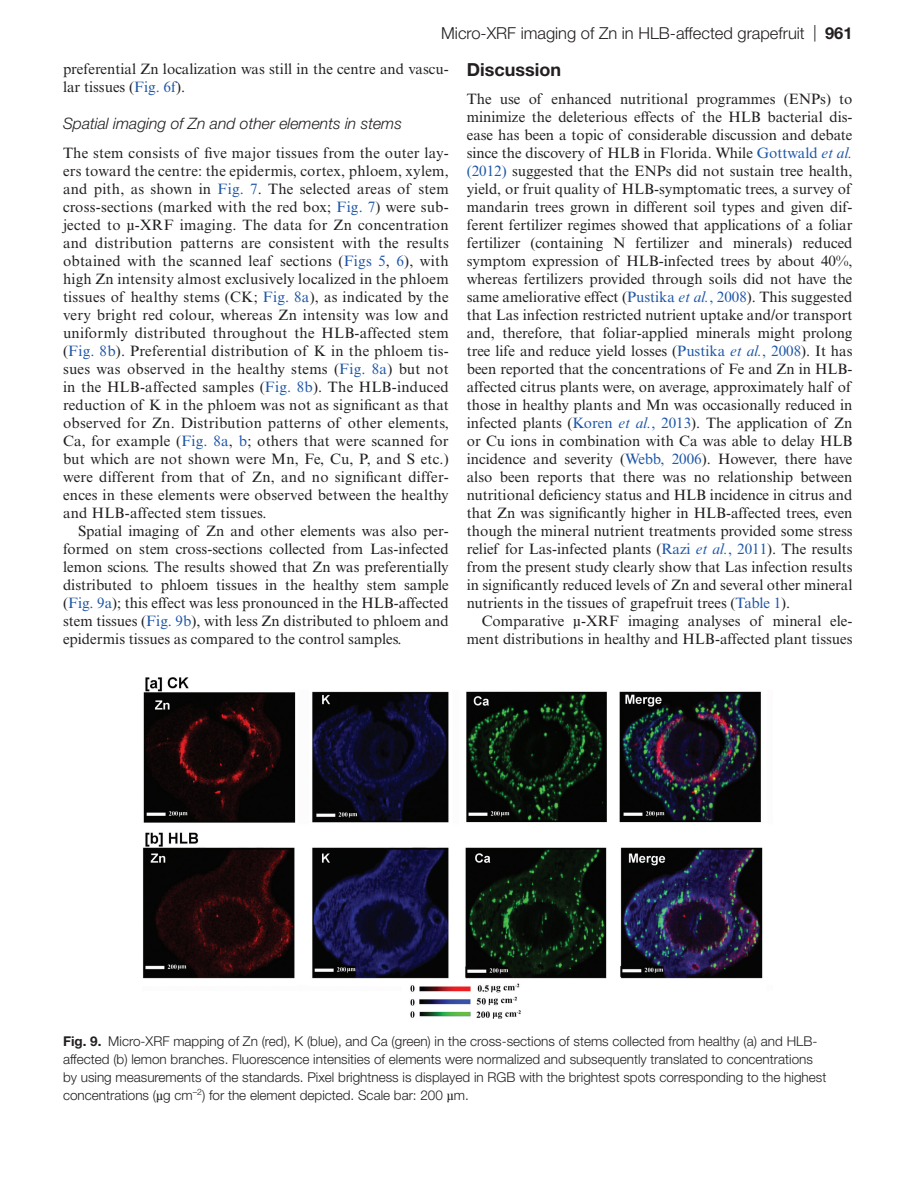
<style>
.page{position:relative;width:919px;height:1187px;background:#fff}
.page>*{position:absolute;margin:0;border:0;box-sizing:border-box;transform-origin:0 0}
.t1{font:700 18px "Helvetica Neue LT Std";color:#231f20}
.t2{font:300 16.5px "Helvetica Neue LT Std";color:#231f20}
.t3{font:italic 300 15.75px "Helvetica Neue LT Std";color:#231f20}
.t4{font:15px/18px "Times New Roman MT Std";color:#231f20;text-align:justify}
.t5{font:300 13.5px/18px "Helvetica Neue LT Std";color:#231f20}
.s1{font-weight:700}
.s2{color:#1e56a6}
.s3{font-family:"Gandhari Unicode"}
.s4{font-style:italic;color:#1e56a6}
.s5{font-family:"Gandhari Unicode";font-weight:400}
</style>
<div class="page">
<img style="left:143px;top:677px;width:620px;height:341px">
<p class="t2" style="left:441px;top:23px;width:413px">Micro-XRF imaging of Zn in HLB-affected grapefruit | <span class="s1">961</span></p>
<p class="t4" style="left:63px;top:60px;width:387px">preferential Zn localization was still in the centre and vascu&shy;lar tissues (<span class="s2">Fig. 6f</span>).</p>
<p class="t3" style="left:63px;top:114px;width:340px">Spatial imaging of Zn and other elements in stems</p>
<p class="t4" style="left:63px;top:144px;width:387px">The stem consists of five major tissues from the outer lay&shy;ers toward the centre: the epidermis, cortex, phloem, xylem, and pith, as shown in <span class="s2">Fig. 7</span>. The selected areas of stem cross-sections (marked with the red box; <span class="s2">Fig. 7</span>) were sub&shy;jected to <span class="s3">µ</span>-XRF imaging. The data for Zn concentration and distribution patterns are consistent with the results obtained with the scanned leaf sections (<span class="s2">Figs 5</span>, <span class="s2">6</span>), with high Zn intensity almost exclusively localized in the phloem tissues of healthy stems (CK; <span class="s2">Fig. 8a</span>), as indicated by the very bright red colour, whereas Zn intensity was low and uniformly distributed throughout the HLB-affected stem (<span class="s2">Fig. 8b</span>). Preferential distribution of K in the phloem tis&shy;sues was observed in the healthy stems (<span class="s2">Fig. 8a</span>) but not in the HLB-affected samples (<span class="s2">Fig. 8b</span>). The HLB-induced reduction of K in the phloem was not as significant as that observed for Zn. Distribution patterns of other elements, Ca, for example (<span class="s2">Fig. 8a</span>, <span class="s2">b</span>; others that were scanned for but which are not shown were Mn, Fe, Cu, P, and S etc.) were different from that of Zn, and no significant differ&shy;ences in these elements were observed between the healthy and HLB-affected stem tissues.</p>
<p class="t4" style="left:63px;top:522px;width:387px;text-indent:15px">Spatial imaging of Zn and other elements was also per&shy;formed on stem cross-sections collected from Las-infected lemon scions. The results showed that Zn was preferentially distributed to phloem tissues in the healthy stem sample (<span class="s2">Fig. 9a</span>); this effect was less pronounced in the HLB-affected stem tissues (<span class="s2">Fig. 9b</span>), with less Zn distributed to phloem and epidermis tissues as compared to the control samples.</p>
<p class="t1" style="left:466px;top:58px;width:96px">Discussion</p>
<p class="t4" style="left:466px;top:90px;width:387px">The use of enhanced nutritional programmes (ENPs) to minimize the deleterious effects of the HLB bacterial dis&shy;ease has been a topic of considerable discussion and debate since the discovery of HLB in Florida. While <span class="s2">Gottwald</span> <span class="s4">et al. </span><span class="s2">(2012)</span> suggested that the ENPs did not sustain tree health, yield, or fruit quality of HLB-symptomatic trees, a survey of mandarin trees grown in different soil types and given dif&shy;ferent fertilizer regimes showed that applications of a foliar fertilizer (containing N fertilizer and minerals) reduced symptom expression of HLB-infected trees by about 40%, whereas fertilizers provided through soils did not have the same ameliorative effect (<span class="s2">Pustika</span> <span class="s4">et al.</span><span class="s2">, 2008</span>). This suggested that Las infection restricted nutrient uptake and/or transport and, therefore, that foliar-applied minerals might prolong tree life and reduce yield losses (<span class="s2">Pustika</span> <span class="s4">et al.</span><span class="s2">, 2008</span>). It has been reported that the concentrations of Fe and Zn in HLB&shy;affected citrus plants were, on average, approximately half of those in healthy plants and Mn was occasionally reduced in infected plants (<span class="s2">Koren</span> <span class="s4">et al.</span><span class="s2">, 2013</span>). The application of Zn or Cu ions in combination with Ca was able to delay HLB incidence and severity (<span class="s2">Webb, 2006</span>). However, there have also been reports that there was no relationship between nutritional deficiency status and HLB incidence in citrus and that Zn was significantly higher in HLB-affected trees, even though the mineral nutrient treatments provided some stress relief for Las-infected plants (<span class="s2">Razi</span> <span class="s4">et al.</span><span class="s2">, 2011</span>). The results from the present study clearly show that Las infection results in significantly reduced levels of Zn and several other mineral nutrients in the tissues of grapefruit trees (<span class="s2">Table 1</span>).</p>
<p class="t4" style="left:466px;top:612px;width:387px;text-align:right">Comparative <span class="s3">µ</span>-XRF imaging analyses of mineral ele&shy;ment distributions in healthy and HLB-affected plant tissues</p>
<p class="t5" style="left:63px;top:1031px;width:764px"><span class="s1">Fig. 9.</span> Micro-XRF mapping of Zn (red), K (blue), and Ca (green) in the cross-sections of stems collected from healthy (a) and HLB&shy;affected (b) lemon branches. Fluorescence intensities of elements were normalized and subsequently translated to concentrations by using measurements of the standards. Pixel brightness is displayed in RGB with the brightest spots corresponding to the highest concentrations (<span class="s5">µ</span>g cm<sup>–2</sup>) for the element depicted. Scale bar: 200 <span class="s5">µ</span>m.</p>
</div>
